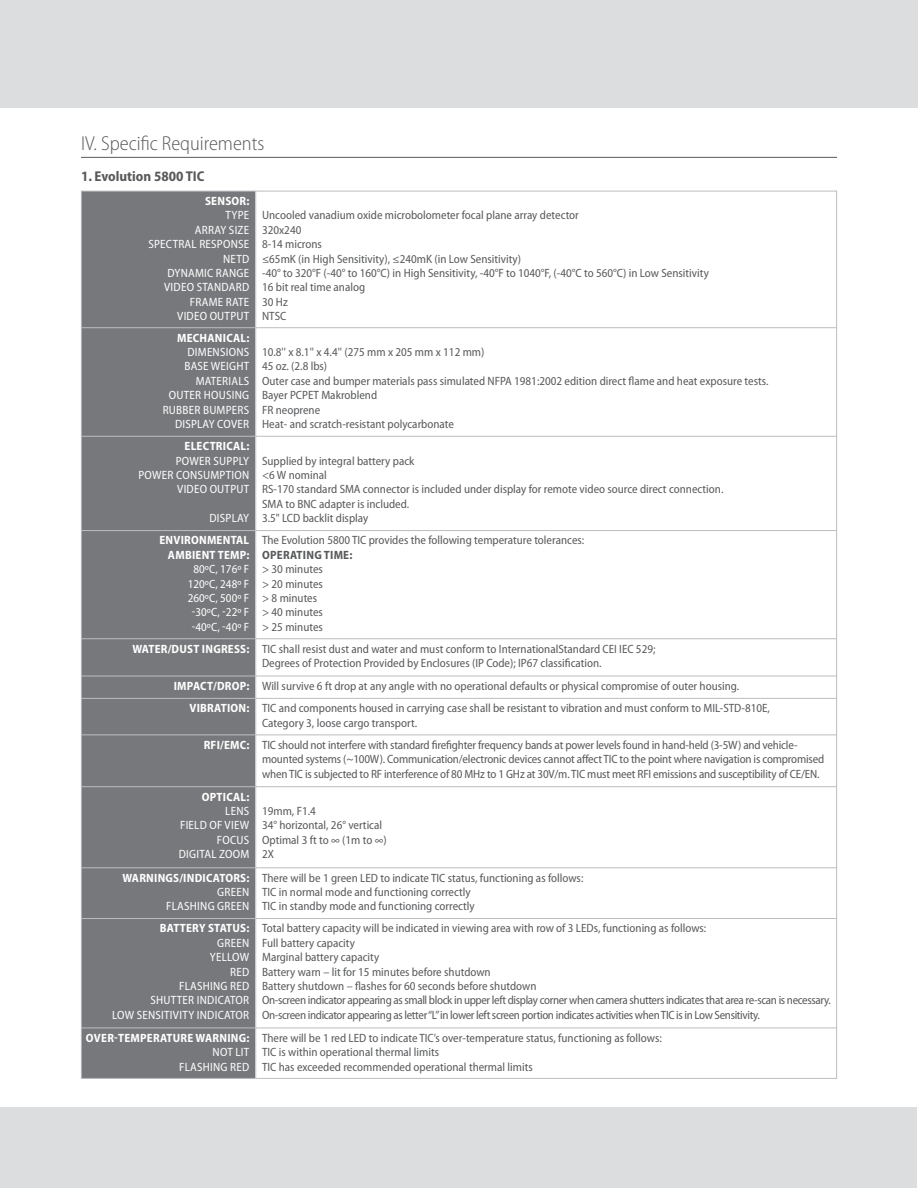
<style>
.page{position:relative;width:918px;height:1188px;background:#fff}
.page>*{position:absolute;margin:0;border:0;box-sizing:border-box;transform-origin:0 0}
.t1{font:300 semi-condensed 20.25px "Myriad Pro";color:#58595b}
.t2{font:700 semi-condensed 14.25px "Myriad Pro";color:#58595b}
.t3{font:semi-condensed 12px/14.4px "Myriad Pro";color:#58595b}
.t4{font:semi-condensed 12px/14.4px "Myriad Pro";letter-spacing:-.02em;color:#58595b}
.t5{font:semi-condensed 12px/14.4px "Myriad Pro";letter-spacing:.02em;color:#fff;text-align:right}
.t6{font:700 semi-condensed 12px/14.4px "Myriad Pro";letter-spacing:.02em;color:#fff;text-align:right}
.t7{font:semi-condensed 12px/14.4px "Myriad Pro";color:#fff;text-align:center}
.t8{font:700 semi-condensed 12px "Myriad Pro";letter-spacing:.02em;color:#58595b}
.s1{font-weight:700;color:#fff}
</style>
<div class="page">
<div style="left:0;top:0;width:918px;height:108px;background:#dcddde"></div>
<hr style="left:81px;top:157px;width:756px;height:1px;background:#58595b">
<div style="left:81px;top:191px;width:175px;height:137px;background:#77787b"></div>
<div style="left:81px;top:328px;width:175px;height:108px;background:#77787b"></div>
<div style="left:81px;top:436px;width:175px;height:95px;background:#77787b"></div>
<div style="left:81px;top:531px;width:175px;height:108px;background:#77787b"></div>
<div style="left:81px;top:639px;width:175px;height:37px;background:#77787b"></div>
<div style="left:81px;top:676px;width:175px;height:22px;background:#77787b"></div>
<div style="left:81px;top:698px;width:175px;height:37px;background:#77787b"></div>
<div style="left:81px;top:735px;width:175px;height:52px;background:#77787b"></div>
<div style="left:81px;top:787px;width:175px;height:81px;background:#77787b"></div>
<div style="left:81px;top:868px;width:175px;height:51px;background:#77787b"></div>
<div style="left:81px;top:919px;width:175px;height:109px;background:#77787b"></div>
<div style="left:81px;top:1028px;width:175px;height:51px;background:#77787b"></div>
<hr style="left:81px;top:191px;width:1px;height:888px;background:#bbbdc0">
<hr style="left:255px;top:191px;width:1px;height:888px;background:#bbbdc0">
<hr style="left:836px;top:191px;width:1px;height:888px;background:#bbbdc0">
<hr style="left:81px;top:191px;width:756px;height:1px;background:#bbbdc0">
<hr style="left:81px;top:327px;width:756px;height:1px;background:#bbbdc0">
<hr style="left:81px;top:436px;width:756px;height:1px;background:#bbbdc0">
<hr style="left:81px;top:530px;width:756px;height:1px;background:#bbbdc0">
<hr style="left:81px;top:638px;width:756px;height:1px;background:#bbbdc0">
<hr style="left:81px;top:676px;width:756px;height:1px;background:#bbbdc0">
<hr style="left:81px;top:698px;width:756px;height:1px;background:#bbbdc0">
<hr style="left:81px;top:735px;width:756px;height:1px;background:#bbbdc0">
<hr style="left:81px;top:786px;width:756px;height:1px;background:#bbbdc0">
<hr style="left:81px;top:867px;width:756px;height:1px;background:#bbbdc0">
<hr style="left:81px;top:918px;width:756px;height:1px;background:#bbbdc0">
<hr style="left:81px;top:1028px;width:756px;height:1px;background:#bbbdc0">
<hr style="left:81px;top:1078px;width:756px;height:1px;background:#bbbdc0">
<div style="left:0;top:1107px;width:917px;height:81px;background:#dcddde"></div>
<h1 class="t1" style="left:81px;top:131px;width:185px">IV. Specific Requirements</h1>
<p class="t2" style="left:81px;top:171px;width:125px">1. Evolution 5800 TIC</p>
<p class="t6" style="left:205px;top:195px;width:46px">SENSOR:</p>
<p class="t5" style="left:148px;top:209px;width:102px">TYPE<br>ARRAY SIZE<br>SPECTRAL RESPONSE<br>NETD<br>DYNAMIC RANGE<br>VIDEO STANDARD<br>FRAME RATE<br>VIDEO OUTPUT</p>
<p class="t3" style="left:262px;top:209px;width:448px">Uncooled vanadium oxide microbolometer focal plane array detector<br>320x240<br>8-14 microns<br>≤65mK (in High Sensitivity), ≤240mK (in Low Sensitivity)<br>-40° to 320°F (-40° to 160°C) in High Sensitivity, -40°F to 1040°F, (-40°C to 560°C) in Low Sensitivity 16 bit real time analog<br>30 Hz<br>NTSC</p>
<p class="t6" style="left:177px;top:331px;width:74px">MECHANICAL:</p>
<p class="t5" style="left:163px;top:346px;width:88px">DIMENSIONS<br>BASE WEIGHT<br>MATERIALS<br>OUTER HOUSING<br>RUBBER BUMPERS<br>DISPLAY COVER</p>
<p class="t3" style="left:262px;top:346px;width:508px">10.8'' x 8.1'' x 4.4'' (275 mm x 205 mm x 112 mm)<br>45 oz. (2.8 lbs)<br>Outer case and bumper materials pass simulated NFPA 1981:2002 edition direct flame and heat exposure tests.<br>Bayer PCPET Makroblend<br>FR neoprene<br>Heat- and scratch-resistant polycarbonate</p>
<p class="t6" style="left:185px;top:440px;width:66px">ELECTRICAL:</p>
<p class="t5" style="left:139px;top:454px;width:112px">POWER SUPPLY<br>POWER CONSUMPTION<br>VIDEO OUTPUT</p>
<p class="t5" style="left:210px;top:512px;width:41px">DISPLAY</p>
<p class="t3" style="left:262px;top:454px;width:463px">Supplied by integral battery pack<br>&lt;6 W nominal<br>RS-170 standard SMA connector is included under display for remote video source direct connection.<br>SMA to BNC adapter is included.<br>3.5" LCD backlit display</p>
<p class="t3" style="left:262px;top:534px;width:324px">The Evolution 5800 TIC provides the following temperature tolerances:</p>
<p class="t8" style="left:262px;top:550px;width:92px">OPERATING TIME:</p>
<p class="t3" style="left:262px;top:563px;width:62px">&gt; 30 minutes &gt; 20 minutes &gt; 8 minutes &gt; 40 minutes &gt; 25 minutes</p>
<p class="t3" style="left:262px;top:642px;width:395px;text-indent:-130px"><span class="s1">WATER/DUST INGRESS:</span> TIC shall resist dust and water and must conform to InternationalStandard CEI IEC 529;<br>Degrees of Protection Provided by Enclosures (IP Code); IP67 classification.</p>
<p class="t3" style="left:189px;top:676px;width:582px;line-height:22.4px;text-indent:-16px"><span class="s1">IMPACT/DROP:</span> Will survive 6 ft drop at any angle with no operational defaults or physical compromise of outer housing.<br><span class="s1">VIBRATION:</span> TIC and components housed in carrying case shall be resistant to vibration and must conform to MIL-STD-810E,</p>
<p class="t3" style="left:204px;top:713px;width:595px;line-height:22px;text-indent:58px">Category 3, loose cargo transport.<br><span class="s1">RFI/EMC:</span> TIC should not interfere with standard firefighter frequency bands at power levels found in hand-held (3-5W) and vehicle-</p>
<p class="t3" style="left:262px;top:753px;width:564px">mounted systems (~100W). Communication/electronic devices cannot affect TIC to the point where navigation is compromised when TIC is subjected to RF interference of 80 MHz to 1 GHz at 30V/m. TIC must meet RFI emissions and susceptibility of CE/EN.</p>
<p class="t6" style="left:202px;top:790px;width:49px">OPTICAL:</p>
<p class="t5" style="left:179px;top:805px;width:72px">LENS<br>FIELD OF VIEW<br>FOCUS<br>DIGITAL ZOOM</p>
<p class="t3" style="left:262px;top:805px;width:126px">19mm, F1.4<br>34° horizontal, 26° vertical<br>Optimal 3 ft to ∞ (1m to ∞)<br>2X</p>
<p class="t6" style="left:122px;top:871px;width:129px">WARNINGS/INDICATORS:</p>
<p class="t5" style="left:166px;top:886px;width:84px">GREEN<br>FLASHING GREEN</p>
<p class="t6" style="left:159px;top:534px;width:91px">ENVIRONMENTAL<br>AMBIENT TEMP:</p>
<p class="t7" style="left:188px;top:563px;width:63px">80ºC, 176º F<br>120ºC, 248º F<br>260ºC, 500º F -30ºC, -22º F -40ºC, -40º F</p>
<p class="t3" style="left:262px;top:871px;width:323px">There will be 1 green LED to indicate TIC status, functioning as follows:<br>TIC in normal mode and functioning correctly<br>TIC in standby mode and functioning correctly</p>
<p class="t6" style="left:160px;top:922px;width:91px">BATTERY STATUS:</p>
<p class="t5" style="left:112px;top:937px;width:139px">GREEN<br>YELLOW<br>RED<br>FLASHING RED<br>SHUTTER INDICATOR<br>LOW SENSITIVITY INDICATOR</p>
<p class="t6" style="left:86px;top:1032px;width:165px">OVER-TEMPERATURE WARNING:</p>
<p class="t5" style="left:179px;top:1046px;width:72px">NOT LIT<br>FLASHING RED</p>
<p class="t4" style="left:262px;top:922px;width:570px">Total battery capacity will be indicated in viewing area with row of 3 LEDs, functioning as follows:<br>Full battery capacity<br>Marginal battery capacity<br>Battery warn – lit for 15 minutes before shutdown<br>Battery shutdown – flashes for 60 seconds before shutdown<br>On-screen indicator appearing as small block in upper left display corner when camera shutters indicates that area re-scan is necessary.<br>On-screen indicator appearing as letter “L” in lower left screen portion indicates activities when TIC is in Low Sensitivity.</p>
<p class="t3" style="left:262px;top:1032px;width:401px">There will be 1 red LED to indicate TIC’s over-temperature status, functioning as follows:<br>TIC is within operational thermal limits<br>TIC has exceeded recommended operational thermal limits</p>
</div>
